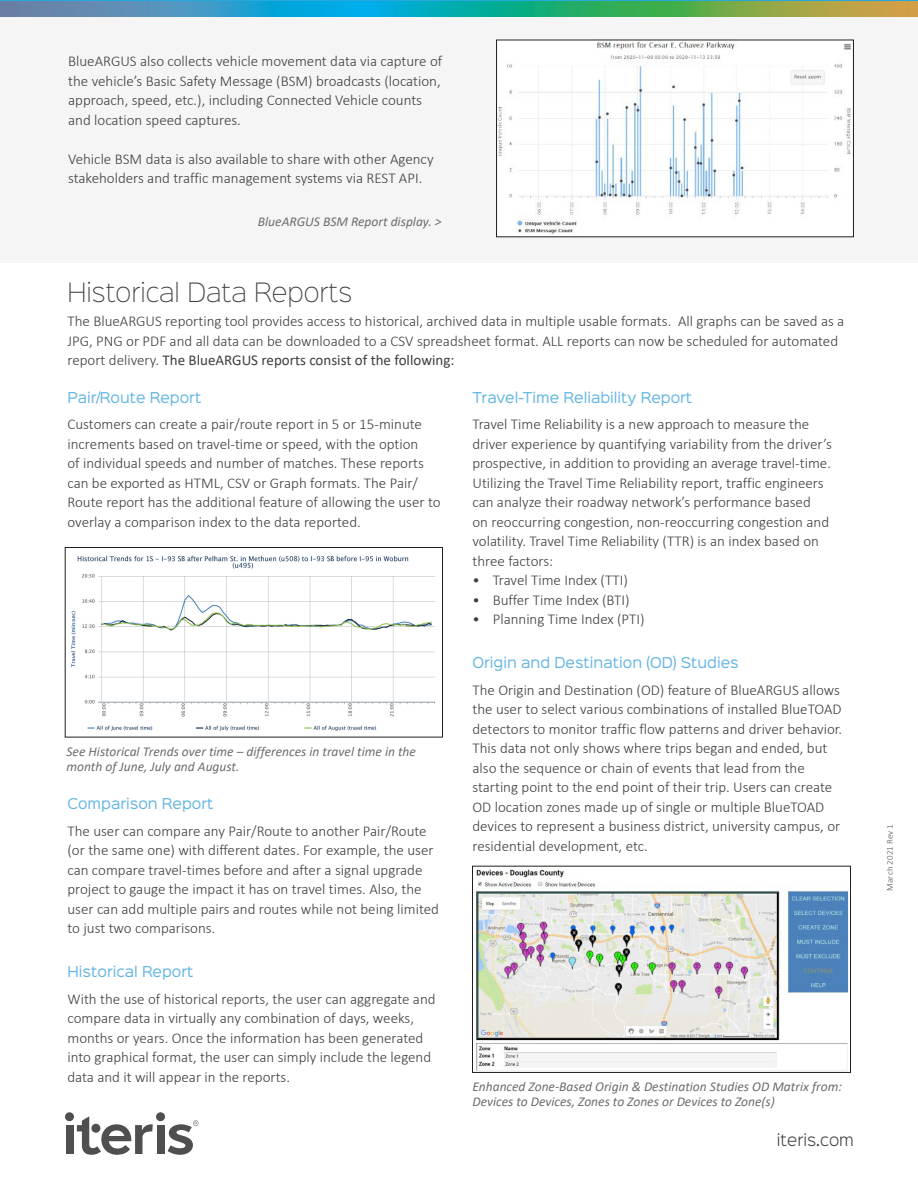
<style>
.page{position:relative;width:918px;height:1188px;background:#fff}
.page>*{position:absolute;margin:0;border:0;box-sizing:border-box;transform-origin:0 0}
._2__TAGLINE{font:24px "Sinkin Sans 200 X Light";color:#3e3e3f}
._5__BODY{font:300 15px/19.5px "Calibri";color:#3e3e3f}
._5__BODY-2{font:300 15px "Sinkin Sans 300";color:#3e3e3f}
._7__PICTURE_CAPTIONS{font:italic 13.5px/15px "Calibri";color:#6c6d70}
._4__SMALL_HEADER{font:13.5px "Sinkin Sans 400";color:#63b5e2}
._11__COPYRIGHT___DAT{font:300 9px "Calibri";letter-spacing:.01em;color:#57585a}
.s1{font-weight:400}
</style>
<div class="page">
<svg style="left:0;top:0;width:918px;height:2px;background:#37a5b6"></svg>
<svg style="left:0;top:2px;width:918px;height:14px;background:#47a290"></svg>
<div style="left:0;top:17px;width:918px;height:245px;background:#f5f5f6"></div>
<img style="left:498px;top:42px;width:353px;height:192px">
<div style="left:496px;top:40px;width:358px;height:197px;border:1px solid #231f20"></div>
<img style="left:71px;top:555px;width:364px;height:176px">
<div style="left:65px;top:547px;width:378px;height:190px;border:1px solid #231f20"></div>
<img style="left:475px;top:868px;width:374px;height:203px">
<div style="left:472px;top:866px;width:379px;height:207px;border:1px solid #231f20"></div>
<div style="left:65px;top:1112px;width:9px;height:9px;background:#4f4f4f;border-radius:50%"></div>
<div style="left:66px;top:1125px;width:7px;height:29px;background:#4f4f4f"></div>
<div style="left:156px;top:1112px;width:9px;height:9px;background:#4f4f4f;border-radius:50%"></div>
<div style="left:157px;top:1125px;width:7px;height:29px;background:#4f4f4f"></div>
<svg style="left:168px;top:1120px;width:30px;height:35px"></svg>
<svg style="left:77px;top:1116px;width:76px;height:39px"></svg>
<p class="_5__BODY" style="left:68px;top:51px;width:376px">BlueARGUS also collects vehicle movement data via capture of the vehicle’s Basic Safety Message (BSM) broadcasts (location, approach, speed, etc.), including Connected Vehicle counts and location speed captures.</p>
<p class="_5__BODY" style="left:68px;top:149px;width:367px">Vehicle BSM data is also available to share with other Agency stakeholders and traffic management systems via REST API.</p>
<p class="_7__PICTURE_CAPTIONS" style="left:258px;top:214px;width:185px">BlueARGUS BSM Report display. &gt;</p>
<p class="_2__TAGLINE" style="left:68px;top:273px;width:286px">Historical Data Reports</p>
<p class="_5__BODY" style="left:68px;top:311px;width:778px">The BlueARGUS reporting tool provides access to historical, archived data in multiple usable formats. All graphs can be saved as a<br>JPG, PNG or PDF and all data can be downloaded to a CSV spreadsheet format. ALL reports can now be scheduled for automated report delivery. <span class="s1">The BlueARGUS reports consist of the following:</span></p>
<p class="_4__SMALL_HEADER" style="left:68px;top:386px;width:135px">Pair/Route Report</p>
<p class="_5__BODY" style="left:68px;top:414px;width:375px">Customers can create a pair/route report in 5 or 15-minute increments based on travel-time or speed, with the option<br>of individual speeds and number of matches. These reports can be exported as HTML, CSV or Graph formats. The Pair/ Route report has the additional feature of allowing the user to overlay a comparison index to the data reported.</p>
<p class="_4__SMALL_HEADER" style="left:472px;top:386px;width:221px">Travel-Time Reliability Report</p>
<p class="_5__BODY" style="left:472px;top:414px;width:361px">Travel Time Reliability is a new approach to measure the driver experience by quantifying variability from the driver’s prospective, in addition to providing an average travel-time.</p>
<p class="_5__BODY" style="left:472px;top:473px;width:358px">Utilizing the Travel Time Reliability report, traffic engineers can analyze their roadway network’s performance based on reoccurring congestion, non-reoccurring congestion and volatility. Travel Time Reliability (TTR) is an index based on three factors:</p>
<p class="_5__BODY" style="left:472px;top:570px;width:157px">• Travel Time Index (TTI)</p>
<p class="_5__BODY" style="left:472px;top:590px;width:159px">• Buffer Time Index (BTI)</p>
<p class="_5__BODY" style="left:472px;top:609px;width:174px">• Planning Time Index (PTI)</p>
<p class="_4__SMALL_HEADER" style="left:472px;top:652px;width:268px">Origin and Destination (OD) Studies</p>
<p class="_5__BODY" style="left:472px;top:680px;width:371px">The Origin and Destination (OD) feature of BlueARGUS allows the user to select various combinations of installed BlueTOAD detectors to monitor traffic flow patterns and driver behavior.<br>This data not only shows where trips began and ended, but also the sequence or chain of events that lead from the starting point to the end point of their trip. Users can create OD location zones made up of single or multiple BlueTOAD devices to represent a business district, university campus, or residential development, etc.</p>
<p class="_7__PICTURE_CAPTIONS" style="left:67px;top:743px;width:351px">See Historical Trends over time – differences in travel time in the month of June, July and August.</p>
<p class="_4__SMALL_HEADER" style="left:68px;top:793px;width:147px">Comparison Report</p>
<p class="_5__BODY" style="left:68px;top:821px;width:373px">The user can compare any Pair/Route to another Pair/Route (or the same one) with different dates. For example, the user can compare travel-times before and after a signal upgrade project to gauge the impact it has on travel times. Also, the user can add multiple pairs and routes while not being limited to just two comparisons.</p>
<p class="_4__SMALL_HEADER" style="left:68px;top:961px;width:128px">Historical Report</p>
<p class="_5__BODY" style="left:68px;top:989px;width:370px">With the use of historical reports, the user can aggregate and compare data in virtually any combination of days, weeks, months or years. Once the information has been generated into graphical format, the user can simply include the legend data and it will appear in the reports.</p>
<p class="_7__PICTURE_CAPTIONS" style="left:472px;top:1079px;width:371px">Enhanced Zone-Based Origin &amp; Destination Studies OD Matrix from:<br>Devices to Devices, Zones to Zones or Devices to Zone(s)</p>
<p class="_5__BODY-2" style="left:777px;top:1128px;width:79px">ITERIS.COM</p>
<p class="_11__COPYRIGHT___DAT" style="left:884px;top:891px;width:68px;rotate:-90deg">March 2021 Rev 1</p>
</div>
